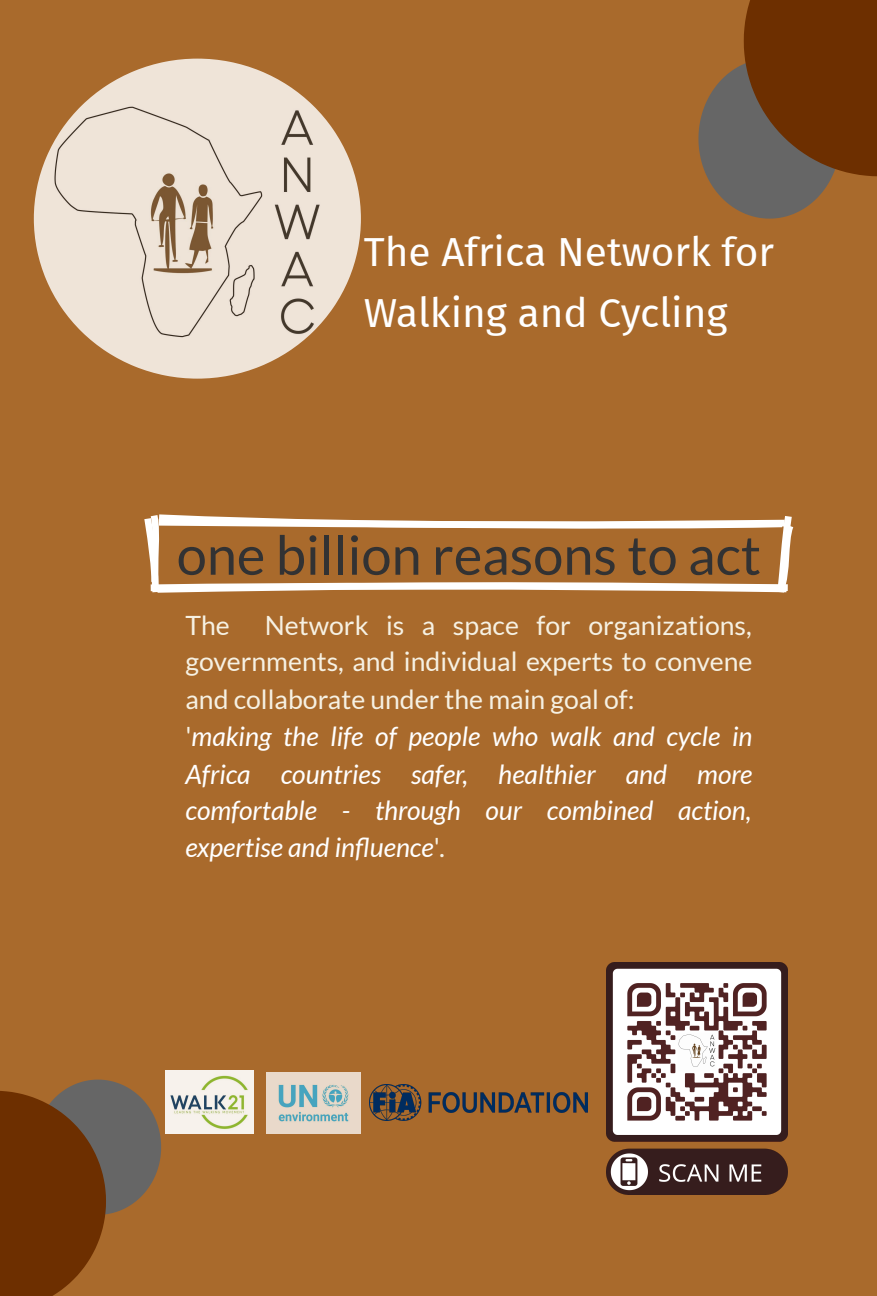
<style>
.page{position:relative;width:877px;height:1296px;background:#fff}
.page>*{position:absolute;margin:0;border:0;box-sizing:border-box;transform-origin:0 0}
.t1{font:54px "Lato";color:#323233}
.t2{font:40.5px/60.9px "Fira Sans";color:#fff}
.t3{font:italic 26.7px/37.2px "Lato";color:#fff}
.t4{font:26.7px "Lato";color:#f6f1e3}
.s1{font-style:normal;color:#f6f1e3}
.s2{color:#f6f1e3}
</style>
<div class="page">
<div style="left:0;top:0;width:876px;height:1295px;background:#a96a2c"></div>
<svg style="left:698px;top:0;width:178px;height:219px"></svg>
<img style="left:34px;top:59px;width:327px;height:320px">
<svg style="left:144px;top:514px;width:650px;height:79px"></svg>
<svg style="left:0;top:1080px;width:161px;height:215px"></svg>
<img style="left:606px;top:962px;width:181px;height:233px">
<img style="left:165px;top:1071px;width:88px;height:63px">
<img style="left:369px;top:1084px;width:218px;height:36px">
<img style="left:266px;top:1073px;width:94px;height:61px">
<h2 class="t2" style="left:363px;top:221px;width:412px">The Africa Network for<br>Walking and Cycling</h2>
<h1 class="t1" style="left:177px;top:521px;width:585px">one billion reasons to act</h1>
<p class="t4" style="left:185px;top:608px;width:46px">The</p>
<p class="t3" style="left:185px;top:606px;width:568px;text-indent:79px"><span class="s1">Network is a space for organizations, governments, and individual experts to convene and collaborate under the main goal of:<br>'</span>making the life of people who walk and cycle in Africa countries safer, healthier and more comfortable - through our combined action, expertise and influence<span class="s1">'</span><span class="s2">.</span></p>
</div>
